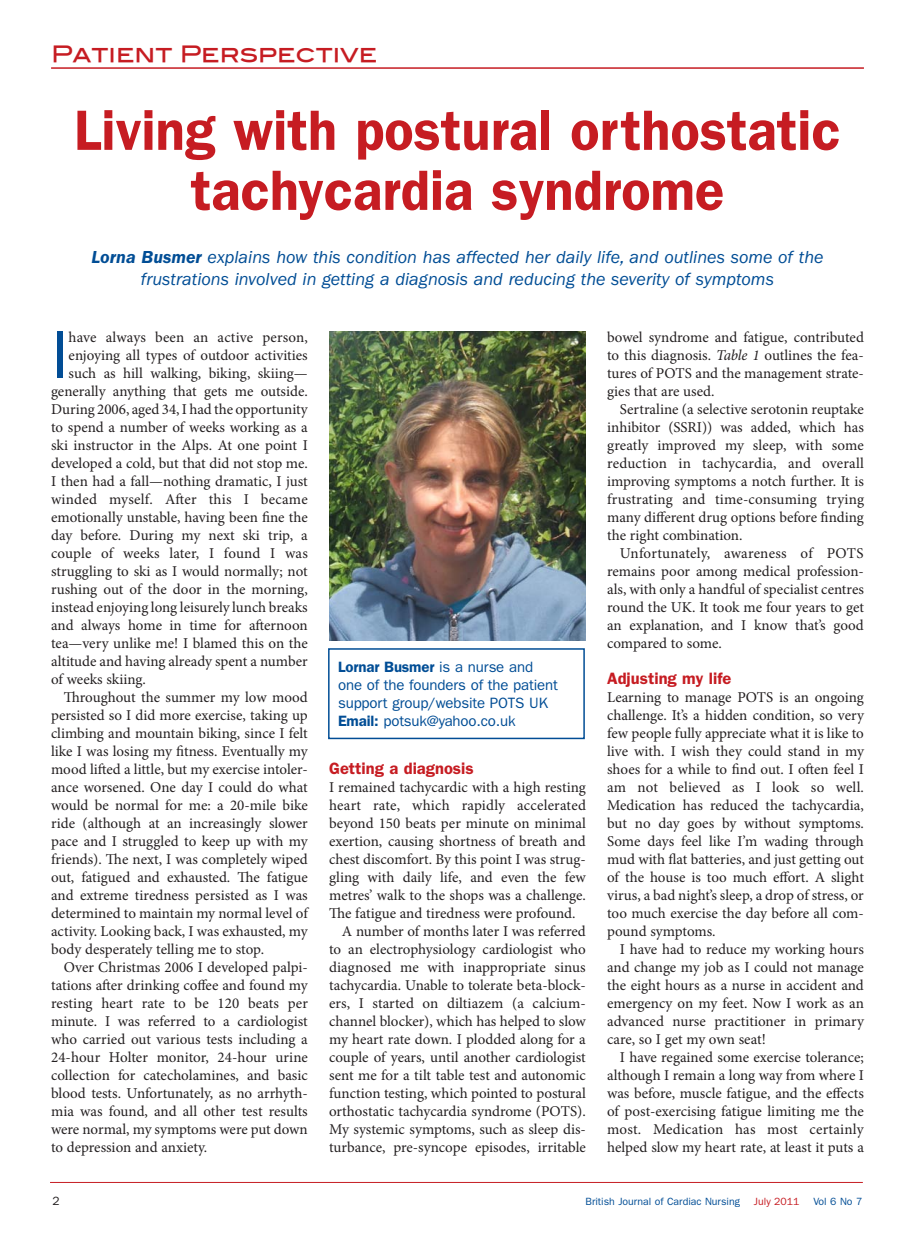
<style>
.page{position:relative;width:915px;height:1242px;background:#fff}
.page>*{position:absolute;margin:0;border:0;box-sizing:border-box;transform-origin:0 0}
.t1{font:67.5px "ITC Franklin Gothic Std";color:#014d95}
.t2{font:600 57px/60px "ITC Franklin Gothic Std";color:#c61c22;text-align:center;scale:.95 1}
.t3{font:22.5px "Blair Md ITCTT Medium";color:#c61c22}
.t4{font:italic 18px/21.6px "ITC Franklin Gothic Std";color:#014d95;text-align:center}
.t5{font:600 16.5px "ITC Franklin Gothic Std";color:#c61c22}
.t6{font:15px/18px "Minion Pro";color:#231f20;text-align:justify}
.t7{font:15px/18px "ITC Franklin Gothic Std";letter-spacing:-.01em;color:#014d95}
.t8{font:12px "ITC Franklin Gothic Std";color:#231f20}
.t9{font:10.5px "ITC Franklin Gothic Std";color:#014d95}
.t10{font:10.5px "ITC Franklin Gothic Std";color:#c61c22}
.s1{font-weight:600}
.s2{font-style:italic}
</style>
<div class="page">
<hr style="left:50px;top:1182px;width:812px;height:1px;background:#c61c22">
<hr style="left:51px;top:67px;width:812px;height:2px;background:#c61c22">
<div style="left:328px;top:648px;width:256px;height:91px;border:2px solid #014d95"></div>
<img style="left:329px;top:332px;width:256px;height:309px">
<h3 class="t3" style="left:51px;top:36px;width:327px">Patient Perspective</h3>
<h2 class="t2" style="left:74px;top:100px;width:807px">Living with postural orthostatic tachycardia syndrome</h2>
<p class="t4" style="left:91px;top:247px;width:733px"><span class="s1">Lorna Busmer</span> explains how this condition has affected her daily life, and outlines some of the frustrations involved in getting a diagnosis and reducing the severity of symptoms</p>
<h1 class="t1" style="left:51px;top:316px;width:19px">I</h1>
<p class="t6" style="left:69px;top:328px;width:241px">have always been an active person,</p>
<p class="t6" style="left:69px;top:346px;width:240px">enjoying all types of outdoor activities</p>
<p class="t6" style="left:69px;top:364px;width:240px">such as hill walking, biking, skiing—</p>
<p class="t6" style="left:51px;top:382px;width:258px">generally anything that gets me outside.</p>
<p class="t6" style="left:51px;top:400px;width:258px">During 2006, aged 34, I had the opportunity</p>
<p class="t6" style="left:51px;top:418px;width:258px">to spend a number of weeks working as a</p>
<p class="t6" style="left:51px;top:436px;width:258px">ski instructor in the Alps. At one point I</p>
<p class="t6" style="left:51px;top:454px;width:258px">developed a cold, but that did not stop me.</p>
<p class="t6" style="left:51px;top:472px;width:258px">I then had a fall—nothing dramatic, I just</p>
<p class="t6" style="left:51px;top:490px;width:258px">winded myself. After this I became</p>
<p class="t6" style="left:51px;top:508px;width:258px">emotionally unstable, having been fine the</p>
<p class="t6" style="left:51px;top:526px;width:258px">day before. During my next ski trip, a</p>
<p class="t6" style="left:51px;top:544px;width:258px">couple of weeks later, I found I was</p>
<p class="t6" style="left:51px;top:562px;width:258px">struggling to ski as I would normally; not</p>
<p class="t6" style="left:51px;top:580px;width:258px">rushing out of the door in the morning,</p>
<p class="t6" style="left:51px;top:598px;width:258px">instead enjoying long leisurely lunch breaks</p>
<p class="t6" style="left:51px;top:616px;width:258px">and always home in time for afternoon</p>
<p class="t6" style="left:51px;top:634px;width:258px">tea—very unlike me! I blamed this on the</p>
<p class="t6" style="left:51px;top:652px;width:258px">altitude and having already spent a number</p>
<p class="t6" style="left:51px;top:670px;width:96px">of weeks skiing.</p>
<p class="t6" style="left:64px;top:688px;width:245px">Throughout the summer my low mood</p>
<p class="t6" style="left:51px;top:706px;width:258px">persisted so I did more exercise, taking up</p>
<p class="t6" style="left:51px;top:724px;width:258px">climbing and mountain biking, since I felt</p>
<p class="t6" style="left:51px;top:742px;width:258px">like I was losing my fitness. Eventually my</p>
<p class="t6" style="left:51px;top:760px;width:258px">mood lifted a little, but my exercise intoler-</p>
<p class="t6" style="left:51px;top:778px;width:258px">ance worsened. One day I could do what</p>
<p class="t6" style="left:51px;top:796px;width:258px">would be normal for me: a 20-mile bike</p>
<p class="t6" style="left:51px;top:814px;width:258px">ride (although at an increasingly slower</p>
<p class="t6" style="left:51px;top:832px;width:258px">pace and I struggled to keep up with my</p>
<p class="t6" style="left:51px;top:850px;width:258px">friends). The next, I was completely wiped</p>
<p class="t6" style="left:51px;top:868px;width:258px">out, fatigued and exhausted. The fatigue</p>
<p class="t6" style="left:51px;top:886px;width:258px">and extreme tiredness persisted as I was</p>
<p class="t6" style="left:51px;top:904px;width:258px">determined to maintain my normal level of</p>
<p class="t6" style="left:51px;top:922px;width:258px">activity. Looking back, I was exhausted, my</p>
<p class="t6" style="left:51px;top:940px;width:214px">body desperately telling me to stop.</p>
<p class="t6" style="left:64px;top:958px;width:245px">Over Christmas 2006 I developed palpi-</p>
<p class="t6" style="left:51px;top:976px;width:258px">tations after drinking coffee and found my</p>
<p class="t6" style="left:51px;top:994px;width:258px">resting heart rate to be 120 beats per</p>
<p class="t6" style="left:51px;top:1012px;width:258px">minute. I was referred to a cardiologist</p>
<p class="t6" style="left:51px;top:1030px;width:258px">who carried out various tests including a</p>
<p class="t6" style="left:51px;top:1048px;width:258px">24-hour Holter monitor, 24-hour urine</p>
<p class="t6" style="left:51px;top:1066px;width:258px">collection for catecholamines, and basic</p>
<p class="t6" style="left:51px;top:1084px;width:258px">blood tests. Unfortunately, as no arrhyth-</p>
<p class="t6" style="left:51px;top:1102px;width:258px">mia was found, and all other test results</p>
<p class="t6" style="left:51px;top:1120px;width:258px">were normal, my symptoms were put down</p>
<p class="t6" style="left:51px;top:1138px;width:158px">to depression and anxiety.</p>
<p class="t7" style="left:338px;top:658px;width:221px"><span class="s1">Lornar Busmer</span> is a nurse and one of the founders of the patient support group/website POTS UK<br><span class="s1">Email:</span> potsuk@yahoo.co.uk</p>
<p class="t5" style="left:329px;top:759px;width:146px">Getting a diagnosis</p>
<p class="t6" style="left:329px;top:778px;width:258px">I remained tachycardic with a high resting</p>
<p class="t6" style="left:329px;top:796px;width:258px">heart rate, which rapidly accelerated</p>
<p class="t6" style="left:329px;top:814px;width:258px">beyond 150 beats per minute on minimal</p>
<p class="t6" style="left:329px;top:832px;width:258px">exertion, causing shortness of breath and</p>
<p class="t6" style="left:329px;top:850px;width:258px">chest discomfort. By this point I was strug-</p>
<p class="t6" style="left:329px;top:868px;width:258px">gling with daily life, and even the few</p>
<p class="t6" style="left:329px;top:886px;width:258px">metres’ walk to the shops was a challenge.</p>
<p class="t6" style="left:329px;top:904px;width:248px">The fatigue and tiredness were profound.</p>
<p class="t6" style="left:342px;top:922px;width:245px">A number of months later I was referred</p>
<p class="t6" style="left:329px;top:940px;width:258px">to an electrophysiology cardiologist who</p>
<p class="t6" style="left:329px;top:958px;width:258px">diagnosed me with inappropriate sinus</p>
<p class="t6" style="left:329px;top:976px;width:258px">tachycardia. Unable to tolerate beta-block-</p>
<p class="t6" style="left:329px;top:994px;width:258px">ers, I started on diltiazem (a calcium-</p>
<p class="t6" style="left:329px;top:1012px;width:258px">channel blocker), which has helped to slow</p>
<p class="t6" style="left:329px;top:1030px;width:258px">my heart rate down. I plodded along for a</p>
<p class="t6" style="left:329px;top:1048px;width:258px">couple of years, until another cardiologist</p>
<p class="t6" style="left:329px;top:1066px;width:258px">sent me for a tilt table test and autonomic</p>
<p class="t6" style="left:329px;top:1084px;width:258px">function testing, which pointed to postural</p>
<p class="t6" style="left:329px;top:1102px;width:258px">orthostatic tachycardia syndrome (POTS).</p>
<p class="t6" style="left:329px;top:1120px;width:258px">My systemic symptoms, such as sleep dis-</p>
<p class="t6" style="left:329px;top:1138px;width:258px">turbance, pre-syncope episodes, irritable</p>
<p class="t6" style="left:607px;top:328px;width:258px">bowel syndrome and fatigue, contributed to this diagnosis. <span class="s2">Table 1</span> outlines the fea&shy;tures of POTS and the management strate&shy;gies that are used.</p>
<p class="t6" style="left:607px;top:400px;width:258px;text-indent:13px">Sertraline (a selective serotonin reuptake inhibitor (SSRI)) was added, which has greatly improved my sleep, with some reduction in tachycardia, and overall improving symptoms a notch further. It is frustrating and time-consuming trying many different drug options before finding the right combination.</p>
<p class="t6" style="left:607px;top:544px;width:258px;text-indent:13px">Unfortunately, awareness of POTS remains poor among medical profession&shy;als, with only a handful of specialist centres round the UK. It took me four years to get an explanation, and I know that’s good compared to some.</p>
<p class="t5" style="left:607px;top:669px;width:125px">Adjusting my life</p>
<p class="t6" style="left:607px;top:688px;width:258px">Learning to manage POTS is an ongoing challenge. It’s a hidden condition, so very few people fully appreciate what it is like to live with. I wish they could stand in my shoes for a while to find out. I often feel I am not believed as I look so well.<br>Medication has reduced the tachycardia, but no day goes by without symptoms.<br>Some days feel like I’m wading through mud with flat batteries, and just getting out of the house is too much effort. A slight virus, a bad night’s sleep, a drop of stress, or too much exercise the day before all com&shy;pound symptoms.</p>
<p class="t6" style="left:607px;top:940px;width:258px;text-indent:13px">I have had to reduce my working hours and change my job as I could not manage the eight hours as a nurse in accident and emergency on my feet. Now I work as an advanced nurse practitioner in primary care, so I get my own seat!</p>
<p class="t6" style="left:607px;top:1048px;width:258px;text-indent:13px">I have regained some exercise tolerance; although I remain a long way from where I was before, muscle fatigue, and the effects of post-exercising fatigue limiting me the most. Medication has most certainly helped slow my heart rate, at least it puts a</p>
<p class="t8" style="left:53px;top:1194px;width:9px">2</p>
<p class="t9" style="left:585px;top:1195px;width:156px">British Journal of Cardiac Nursing</p>
<p class="t10" style="left:753px;top:1195px;width:47px">July 2011</p>
<p class="t9" style="left:813px;top:1195px;width:51px">Vol 6 No 7</p>
</div>
